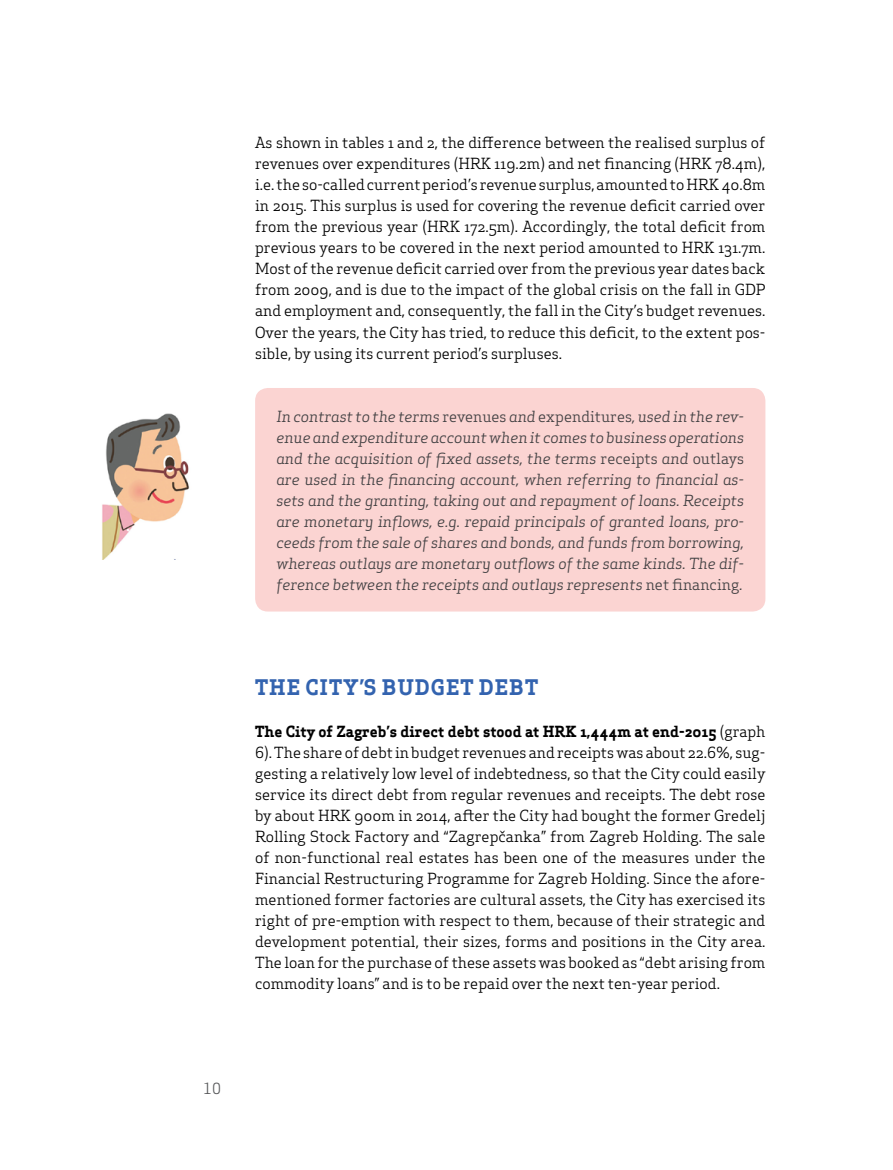
<style>
.page{position:relative;width:893px;height:1170px;background:#fff}
.page>*{position:absolute;margin:0;border:0;box-sizing:border-box;transform-origin:0 0}
.t1{font:700 21px "Apex Serif";letter-spacing:.05em;color:#3363af}
.t2{font:15px/21px "Apex Serif";color:#000;text-align:justify}
.t3{font:italic 15px/21px "Apex Serif";color:#414042;text-align:justify}
.t4{font:15px "Apex Serif";color:#58595b}
.s1{font-style:normal}
.s2{font-weight:700}
</style>
<div class="page">
<img style="left:102px;top:413px;width:87px;height:147px">
<div style="left:255px;top:388px;width:510px;height:223px;background:#fbd4d2;border-radius:13px"></div>
<p class="t2" style="left:255px;top:132px;width:512px">As shown in tables 1 and 2, the difference between the realised surplus of revenues over expenditures (HRK 119.2m) and net financing (HRK 78.4m), i.e. the so-called current period’s revenue surplus, amounted to HRK 40.8m in 2015. This surplus is used for covering the revenue deficit carried over from the previous year (HRK 172.5m). Accordingly, the total deficit from previous years to be covered in the next period amounted to HRK 131.7m.<br>Most of the revenue deficit carried over from the previous year dates back from 2009, and is due to the impact of the global crisis on the fall in GDP and employment and, consequently, the fall in the City’s budget revenues.<br>Over the years, the City has tried, to reduce this deficit, to the extent pos&shy;sible, by using its current period’s surpluses.</p>
<p class="t3" style="left:276px;top:405px;width:469px">In contrast to the terms <span class="s1">revenues</span> and <span class="s1">expenditures</span>, used in the rev&shy;enue and expenditure account when it comes to business operations and the acquisition of fixed assets, the terms <span class="s1">receipts</span> and <span class="s1">outlays </span>are used in the financing account, when referring to financial as&shy;sets and the granting, taking out and repayment of loans. Receipts are monetary inflows, e.g. repaid principals of granted loans, pro&shy;ceeds from the sale of shares and bonds, and funds from borrowing, whereas outlays are monetary outflows of the same kinds. The dif&shy;ference between the receipts and outlays represents <span class="s1">net financing</span>.</p>
<h1 class="t1" style="left:255px;top:673px;width:79px">THE CITY</h1>
<h1 class="t1" style="left:359px;top:673px;width:180px">’S BUDGET DEBT</h1>
<p class="t2" style="left:255px;top:720px;width:512px"><span class="s2">The City of Zagreb’s direct debt stood at HRK 1,444m at end-2015</span> (graph 6).The share of debt in budget revenues and receipts was about 22.6%, sug&shy;gesting a relatively low level of indebtedness, so that the City could easily service its direct debt from regular revenues and receipts. The debt rose by about HRK 900m in 2014, after the City had bought the former Gredelj Rolling Stock Factory and “Zagrepčanka” from Zagreb Holding. The sale of non-functional real estates has been one of the measures under the Financial Restructuring Programme for Zagreb Holding. Since the afore&shy;mentioned former factories are cultural assets, the City has exercised its right of pre-emption with respect to them, because of their strategic and development potential, their sizes, forms and positions in the City area.<br>The loan for the purchase of these assets was booked as “debt arising from commodity loans” and is to be repaid over the next ten-year period.</p>
<p class="t4" style="left:203px;top:1078px;width:19px">10</p>
</div>
